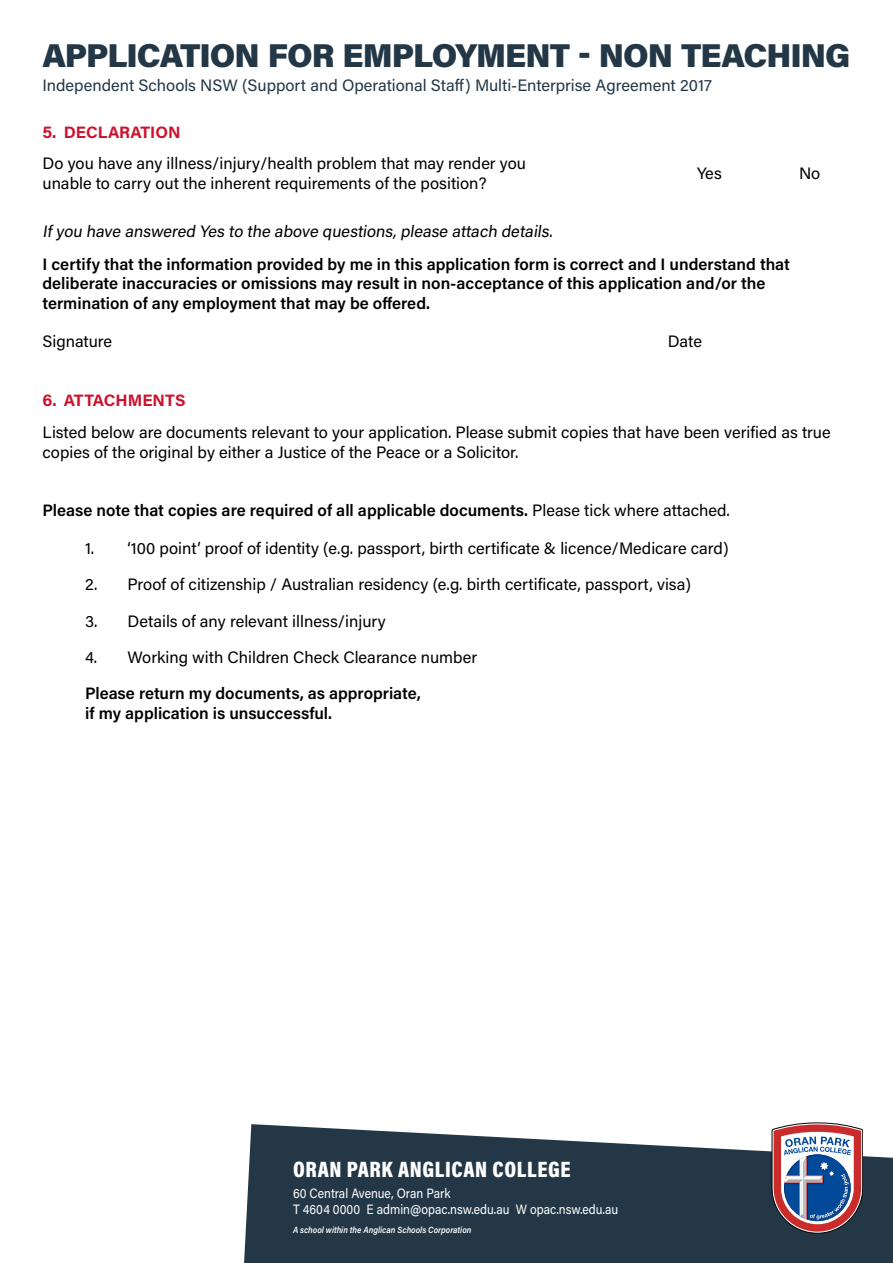
<style>
.page{position:relative;width:893px;height:1263px;background:#fff}
.page>*{position:absolute;margin:0;border:0;box-sizing:border-box;transform-origin:0 0}
.t1{font:900 33px "Acumin Pro";letter-spacing:-.03em;color:#233746}
.t2{font:900 22.5px "Acumin Pro Cond";letter-spacing:.03em;color:#fff}
.t3{font:16.5px/19.8px "Acumin Pro";color:#000}
.t4{font:600 16.5px/19.8px "Acumin Pro";color:#000}
.t5{font:16.5px "Acumin Pro";color:#233746}
.t6{font:700 16.5px "Acumin Pro";color:#cd122d}
.t7{font:13.5px/16.2px "Acumin Pro";color:#fff;scale:.9 1}
.t8{font:italic 600 9px "Acumin Pro";color:#fff;scale:.9 1}
.s1{font-weight:400}
</style>
<div class="page">
<svg style="left:244px;top:1124px;width:649px;height:139px;fill:#233746"></svg>
<svg style="left:772px;top:1123px;width:91px;height:110px"></svg>
<h1 class="t1" style="left:43px;top:32px;width:809px">APPLICATION FOR EMPLOYMENT - NON TEACHING</h1>
<p class="t5" style="left:43px;top:74px;width:671px">Independent Schools NSW (Support and Operational Staff) Multi-Enterprise Agreement 2017</p>
<p class="t6" style="left:43px;top:121px;width:140px">5. DECLARATION</p>
<p class="t3" style="left:43px;top:153px;width:485px">Do you have any illness/injury/health problem that may render you unable to carry out the inherent requirements of the position?</p>
<p class="t3" style="left:697px;top:163px;width:26px">Yes</p>
<p class="t3" style="left:799px;top:163px;width:23px">No</p>
<p class="t3" style="left:43px;top:221px;width:514px">If you have answered Yes to the above questions, please attach details.</p>
<p class="t4" style="left:43px;top:253px;width:749px">I certify that the information provided by me in this application form is correct and I understand that deliberate inaccuracies or omissions may result in non-acceptance of this application and/or the termination of any employment that may be offered.</p>
<p class="t3" style="left:43px;top:331px;width:71px">Signature</p>
<p class="t3" style="left:668px;top:331px;width:36px">Date</p>
<p class="t6" style="left:43px;top:388px;width:144px">6. ATTACHMENTS</p>
<p class="t3" style="left:43px;top:422px;width:790px">Listed below are documents relevant to your application. Please submit copies that have been verified as true copies of the original by either a Justice of the Peace or a Solicitor.</p>
<p class="t4" style="left:43px;top:499px;width:689px">Please note that copies are required of all applicable documents. <span class="s1">Please tick where attached.</span></p>
<p class="t3" style="left:85px;top:538px;width:645px">1. ‘100 point’ proof of identity (e.g. passport, birth certificate &amp; licence/Medicare card)</p>
<p class="t3" style="left:85px;top:574px;width:607px">2. Proof of citizenship / Australian residency (e.g. birth certificate, passport, visa)</p>
<p class="t3" style="left:85px;top:610px;width:302px">3. Details of any relevant illness/injury</p>
<p class="t3" style="left:85px;top:646px;width:394px">4. Working with Children Check Clearance number</p>
<p class="t4" style="left:85px;top:683px;width:337px">Please return my documents, as appropriate, if my application is unsuccessful.</p>
<h2 class="t2" style="left:293px;top:1155px;width:279px">ORAN PARK ANGLICAN COLLEGE</h2>
<p class="t7" style="left:293px;top:1184px;width:363px">60 Central Avenue, Oran Park<br>T 4604 0000 E admin@opac.nsw.edu.au W opac.nsw.edu.au</p>
<p class="t8" style="left:293px;top:1224px;width:200px">A school within the Anglican Schools Corporation</p>
</div>
